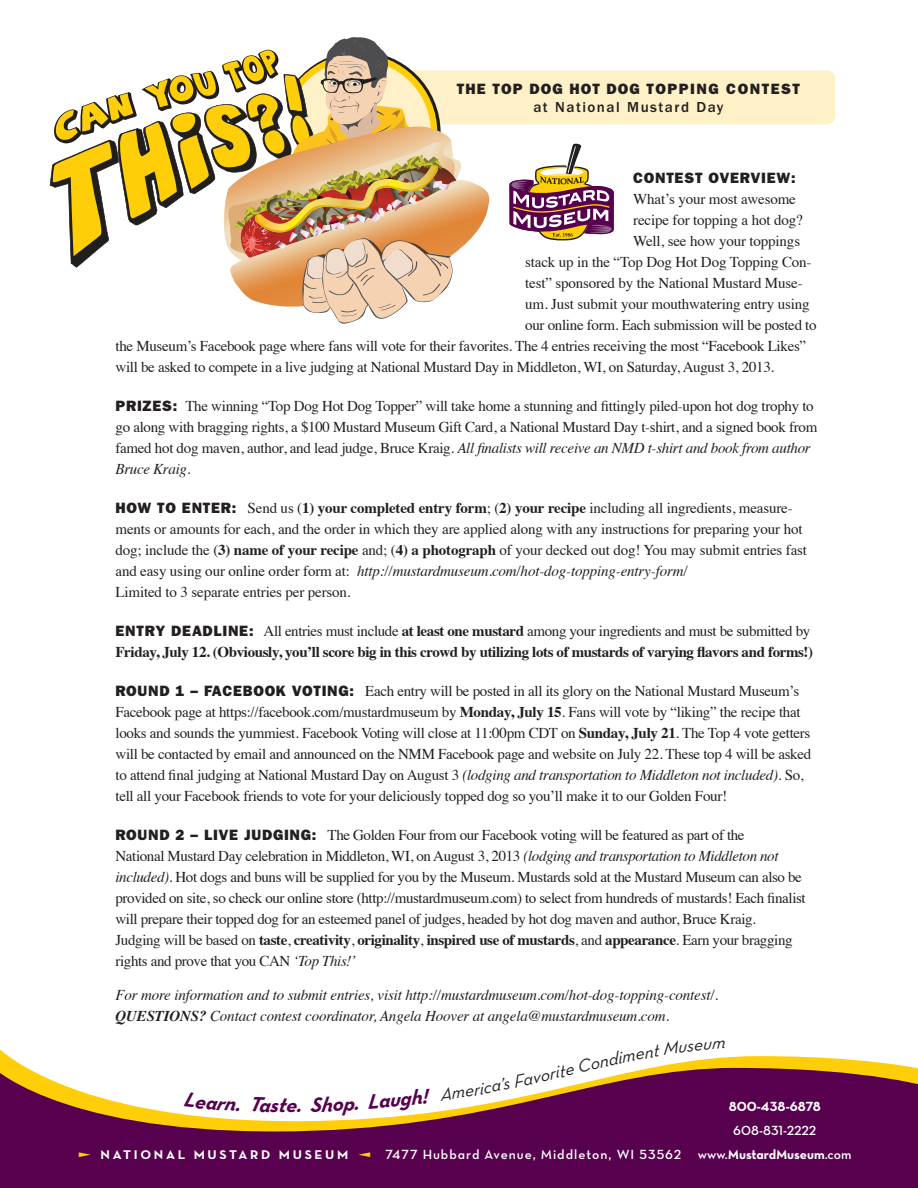
<style>
.page{position:relative;width:918px;height:1188px;background:#fff}
.page>*{position:absolute;margin:0;border:0;box-sizing:border-box;transform-origin:0 0}
.t1{font:italic 21px "Neutra Text Bold Italic Alt";color:#56004e}
.t2{font:italic 18px "Neutra Text Book Italic Alt";color:#231f20}
.t3{font:15px/21px "Times";letter-spacing:-.02em;color:#231f20}
.t4{font:700 15px/21px "Times";letter-spacing:-.025em;color:#231f20}
.t5{font:italic 15px "Times";letter-spacing:-.01em;color:#231f20}
.t6{font:800 15px/18px "Franklin Gothic";letter-spacing:.1em;color:#231f20;text-align:center}
.t7{font:800 15px "Franklin Gothic";letter-spacing:.05em;color:#231f20}
.t8{font:13.5px "Neutra Text Demi Alt";letter-spacing:.07em;color:#fff}
.t9{font:13.5px "Neutra Text Bold Alt";color:#fff}
.t10{font:13.5px "Neutra Text Demi Alt";color:#fff}
.t11{font:700 12.9px "Neutra Text";letter-spacing:.2em;color:#fff;scale:1.05 1}
.s1{font-weight:500}
.s2{font-family:"Franklin Gothic";font-weight:800}
.s3{font-style:italic}
.s4{font-weight:700}
.s5{font-weight:400}
.s6{font-family:"Neutra Text";font-weight:600}
</style>
<div class="page">
<svg style="left:0;top:1049px;width:891px;height:15px"></svg>
<svg style="left:0;top:1064px;width:918px;height:124px;fill:#56004e"></svg>
<div style="left:396px;top:70px;width:439px;height:54px;background:#fef1c7;border-radius:9px"></div>
<svg style="left:50px;top:37px;width:439px;height:287px"></svg>
<svg style="left:509px;top:144px;width:105px;height:96px"></svg>
<svg style="left:79px;top:1152px;width:12px;height:5px"></svg>
<svg style="left:359px;top:1152px;width:11px;height:5px"></svg>
<svg style="left:184px;top:1093px;width:56px;height:18px"></svg>
<svg style="left:251px;top:1097px;width:28px;height:15px"></svg>
<svg style="left:310px;top:1096px;width:49px;height:19px"></svg>
<svg style="left:369px;top:1088px;width:61px;height:23px"></svg>
<svg style="left:441px;top:1087px;width:39px;height:14px"></svg>
<svg style="left:504px;top:1073px;width:28px;height:17px"></svg>
<svg style="left:619px;top:1049px;width:106px;height:15px"></svg>
<p class="t6" style="left:457px;top:80px;width:345px">THE TOP DOG HOT DOG TOPPING CONTEST <span class="s1">at National Mustard Day</span></p>
<p class="t7" style="left:633px;top:169px;width:164px">CONTEST OVERVIEW:</p>
<p class="t3" style="left:633px;top:187px;width:164px">What’s your most awesome</p>
<p class="t3" style="left:633px;top:208px;width:171px">recipe for topping a hot dog?</p>
<p class="t3" style="left:633px;top:229px;width:168px">Well, see how your toppings</p>
<p class="t3" style="left:525px;top:250px;width:288px">stack up in the “Top Dog Hot Dog Topping Con-</p>
<p class="t3" style="left:525px;top:271px;width:279px">test” sponsored by the National Mustard Muse-</p>
<p class="t3" style="left:525px;top:292px;width:286px">um. Just submit your mouthwatering entry using</p>
<p class="t3" style="left:525px;top:313px;width:293px">our online form. Each submission will be posted to</p>
<p class="t3" style="left:116px;top:334px;width:692px">the Museum’s Facebook page where fans will vote for their favorites. The 4 entries receiving the most “Facebook Likes”</p>
<p class="t3" style="left:116px;top:355px;width:660px">will be asked to compete in a live judging at National Mustard Day in Middleton, WI, on Saturday, August 3, 2013.</p>
<p class="t3" style="left:116px;top:394px;width:703px"><span class="s2">PRIZES:</span> The winning “Top Dog Hot Dog Topper” will take home a stunning and fittingly piled-upon hot dog trophy to go along with bragging rights, a $100 Mustard Museum Gift Card, a National Mustard Day t-shirt, and a signed book from famed hot dog maven, author, and lead judge, Bruce Kraig. <span class="s3">All finalists will receive an NMD t-shirt and book from author Bruce Kraig.</span></p>
<p class="t3" style="left:116px;top:496px;width:693px"><span class="s2">HOW TO ENTER:</span> Send us (<span class="s4">1) your completed entry form</span>; (<span class="s4">2) your recipe</span> including all ingredients, measure&shy;ments or amounts for each, and the order in which they are applied along with any instructions for preparing your hot dog; include the (<span class="s4">3) name of your recipe</span> and; (<span class="s4">4) a photograph</span> of your decked out dog! You may submit entries fast and easy using our online order form at: <span class="s3">http://mustardmuseum.com/hot-dog-topping-entry-form/<br></span>Limited to 3 separate entries per person.</p>
<p class="t4" style="left:116px;top:618px;width:699px"><span class="s2">ENTRY DEADLINE:</span> <span class="s5">All entries must include</span> at least one mustard <span class="s5">among your ingredients and must be submitted by<br></span>Friday, July 12. (Obviously, you’ll score big in this crowd by utilizing lots of mustards of varying flavors and forms!)</p>
<p class="t3" style="left:115px;top:679px;width:697px"><span class="s2">ROUND 1 – FACEBOOK VOTING:</span> Each entry will be posted in all its glory on the National Mustard Museum’s Facebook page at https://facebook.com/mustardmuseum by <span class="s4">Monday, July 15</span>. Fans will vote by “liking” the recipe that looks and sounds the yummiest. Facebook Voting will close at 11:00pm CDT on <span class="s4">Sunday, July 21</span>. The Top 4 vote getters will be contacted by email and announced on the NMM Facebook page and website on July 22. These top 4 will be asked to attend final judging at National Mustard Day on August 3 <span class="s3">(lodging and transportation to Middleton not included)</span>. So, tell all your Facebook friends to vote for your deliciously topped dog so you’ll make it to our Golden Four!</p>
<p class="t3" style="left:116px;top:823px;width:692px"><span class="s2">ROUND 2 – LIVE JUDGING:</span> The Golden Four from our Facebook voting will be featured as part of the<br>National Mustard Day celebration in Middleton, WI, on August 3, 2013 <span class="s3">(lodging and transportation to Middleton not included).</span> Hot dogs and buns will be supplied for you by the Museum. Mustards sold at the Mustard Museum can also be provided on site, so check our online store (http://mustardmuseum.com) to select from hundreds of mustards! Each finalist will prepare their topped dog for an esteemed panel of judges, headed by hot dog maven and author, Bruce Kraig.<br>Judging will be based on <span class="s4">taste</span>, <span class="s4">creativity</span>, <span class="s4">originality</span>, <span class="s4">inspired use of mustards</span>, and <span class="s4">appearance</span>. Earn your bragging rights and prove that you CAN <span class="s3">‘Top This!’</span></p>
<p class="t5" style="left:116px;top:982px;width:604px">For more information and to submit entries, visit http://mustardmuseum.com/hot-dog-topping-contest/.</p>
<p class="t5" style="left:116px;top:1003px;width:555px"><span class="s4">QUESTIONS?</span> Contact contest coordinator, Angela Hoover at angela@mustardmuseum.com.</p>
<p class="t1" style="left:278px;top:1092px;width:30px">te.</p>
<p class="t2" style="left:477px;top:1078px;width:26px;rotate:-11deg">ica’</p>
<p class="t2" style="left:529px;top:1067px;width:89px;rotate:-13deg">vorite Cond</p>
<p class="t9" style="left:729px;top:1098px;width:94px">800-438-6878</p>
<p class="t10" style="left:733px;top:1122px;width:84px">608-831-2222</p>
<p class="t11" style="left:101px;top:1146px;width:237px">NATIONAL MUSTARD MUSEUM</p>
<p class="t8" style="left:385px;top:1146px;width:297px">7477 Hubbard Avenue, Middleton, WI 53562</p>
<p class="t9" style="left:698px;top:1146px;width:155px"><span class="s6">www.</span>MustardMuseum<span class="s6">.com</span></p>
</div>
